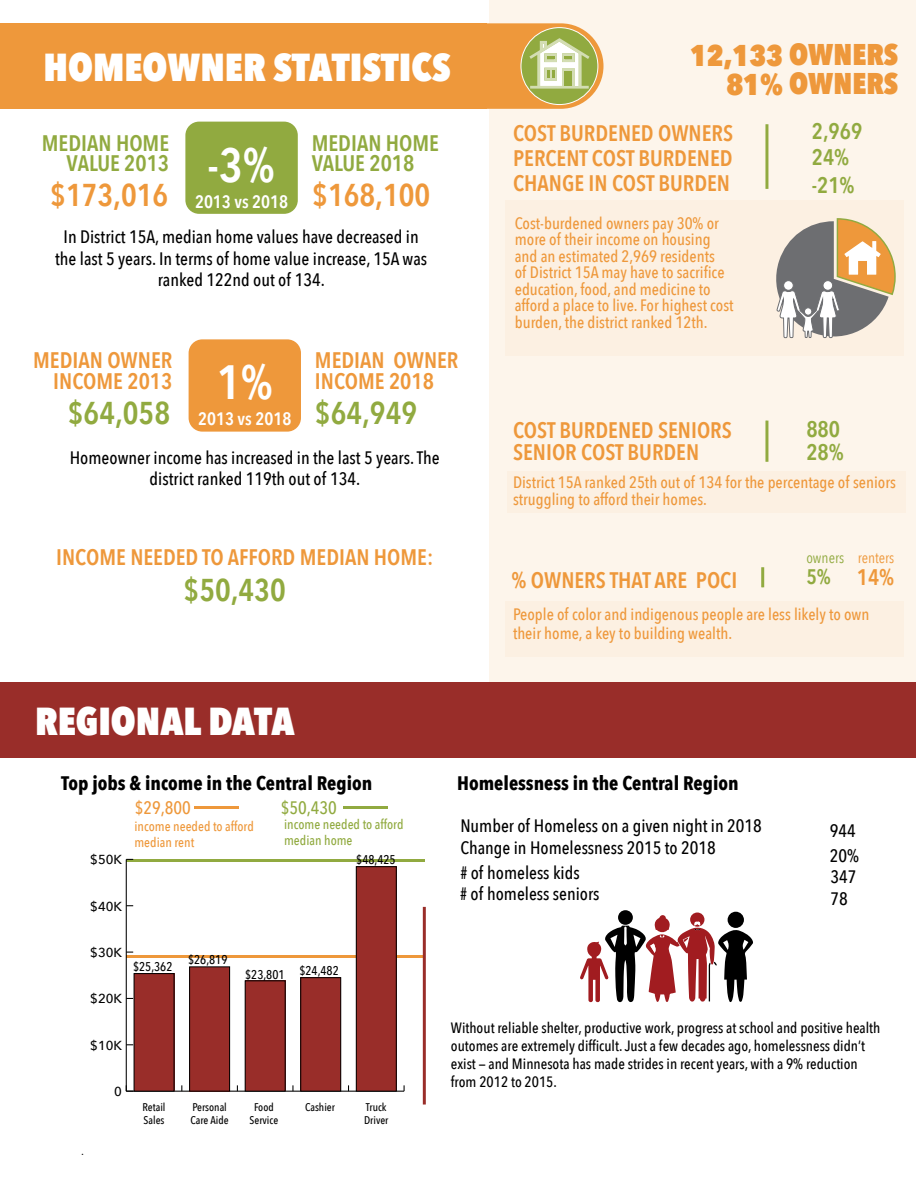
<style>
.page{position:relative;width:918px;height:1188px;background:#fff}
.page>*{position:absolute;margin:0;border:0;box-sizing:border-box;transform-origin:0 0}
.t1{font:600 48px "Avenir Next Condensed";color:#fff}
.t2{font:800 38.85px "Avenir Next Condensed";color:#fff}
.t3{font:600 31.5px "Avenir Next Condensed";color:#91aa40}
.t4{font:600 31.5px "Avenir Next Condensed";color:#ee983b}
.t5{font:800 30px/28.8px "Avenir Next Condensed";color:#ee983b;text-align:right}
.t6{font:600 22.5px/21px "Avenir Next Condensed";color:#ee983b}
.t7{font:600 22.5px/21px "Avenir Next Condensed";color:#91aa40}
.t8{font:600 21px "Avenir Next Condensed";color:#91aa40}
.t9{font:700 19.5px "Avenir Next Condensed";color:#000}
.t10{font:500 18px/21.6px "Avenir Next Condensed";color:#000}
.t11{font:600 18px "Avenir Next Condensed";color:#fff}
.t12{font:500 18px "Avenir Next Condensed";color:#ee983b}
.t13{font:500 18px "Avenir Next Condensed";color:#91aa40}
.t14{font:500 16.5px/16.5px "Avenir Next Condensed";color:#ee983b}
.t15{font:500 15px/18px "Avenir Next Condensed";color:#000}
.t16{font:15px "Avenir Next Condensed";color:#ee983b}
.t17{font:15px "Avenir Next Condensed";color:#91aa40}
.t18{font:500 13.5px/16.2px "Avenir Next Condensed";color:#ee983b}
.t19{font:500 13.5px/16.2px "Avenir Next Condensed";color:#91aa40}
.t20{font:13.5px "Avenir Next Condensed";color:#000}
.t21{font:500 13.05px "Avenir Next";color:#000}
.t22{font:500 12.6px "Avenir Next Condensed";color:#000}
.t23{font:500 11.1px/13.4px "Avenir Next Condensed";color:#000}
</style>
<div class="page">
<hr style="left:126px;top:860px;width:298px;height:2px;background:#91aa40">
<hr style="left:126px;top:956px;width:298px;height:2px;background:#ee983b">
<hr style="left:126px;top:1091px;width:278px;height:1px;background:#000">
<hr style="left:126px;top:859px;width:1px;height:232px;background:#000">
<svg style="left:126px;top:1085px;width:7px;height:7px"></svg>
<div style="left:134px;top:974px;width:40px;height:117px;background:#992d29"></div>
<div style="left:190px;top:967px;width:40px;height:124px;background:#992d29"></div>
<div style="left:189px;top:967px;width:41px;height:124px;border:1px solid #000"></div>
<div style="left:245px;top:981px;width:40px;height:110px;background:#992d29"></div>
<div style="left:245px;top:981px;width:40px;height:110px;border:1px solid #000"></div>
<div style="left:301px;top:978px;width:40px;height:113px;background:#992d29"></div>
<div style="left:300px;top:977px;width:41px;height:114px;border:1px solid #000"></div>
<div style="left:356px;top:867px;width:40px;height:224px;background:#992d29"></div>
<div style="left:356px;top:866px;width:41px;height:225px;border:1px solid #000"></div>
<div style="left:489px;top:0;width:427px;height:726px;background:#fdf5eb"></div>
<div style="left:0;top:682px;width:916px;height:76px;background:#992d29"></div>
<div style="left:0;top:23px;width:487px;height:86px;background:#ee983b"></div>
<div style="left:4px;top:23px;width:600px;height:86px;background:#ee983b;border-radius:43px"></div>
<div style="left:521px;top:28px;width:77px;height:77px;background:#91aa40;border-radius:50%"></div>
<div style="left:521px;top:27px;width:77px;height:78px;border:1px solid #fff;border-radius:50%"></div>
<svg style="left:529px;top:38px;width:60px;height:51px"></svg>
<hr style="left:423px;top:907px;width:3px;height:198px;background:#992d29">
<svg style="left:580px;top:913px;width:173px;height:89px"></svg>
<div style="left:618px;top:910px;width:15px;height:15px;background:#000;border-radius:50%"></div>
<div style="left:185px;top:122px;width:113px;height:92px;background:#91aa40;border-radius:14px"></div>
<div style="left:189px;top:339px;width:112px;height:93px;background:#ee983b;border-radius:14px"></div>
<div style="left:505px;top:601px;width:398px;height:56px;background:#fcf0e2"></div>
<div style="left:508px;top:472px;width:398px;height:41px;background:#fcf0e2"></div>
<hr style="left:765px;top:124px;width:3px;height:65px;background:#91aa40">
<hr style="left:765px;top:421px;width:3px;height:41px;background:#91aa40">
<div style="left:506px;top:201px;width:398px;height:155px;background:#fcf0e2"></div>
<svg style="left:776px;top:218px;width:120px;height:121px"></svg>
<div style="left:823px;top:281px;width:10px;height:9px;background:#fff;border-radius:50%"></div>
<div style="left:823px;top:280px;width:10px;height:10px;border:1px solid #6d6e71;border-radius:50%"></div>
<div style="left:784px;top:281px;width:9px;height:9px;background:#fff;border-radius:50%"></div>
<div style="left:783px;top:280px;width:10px;height:10px;border:1px solid #6d6e71;border-radius:50%"></div>
<div style="left:804px;top:308px;width:8px;height:7px;background:#fff;border-radius:50%"></div>
<div style="left:804px;top:308px;width:8px;height:7px;border:1px solid #6d6e71;border-radius:50%"></div>
<hr style="left:761px;top:567px;width:3px;height:20px;background:#91aa40">
<hr style="left:343px;top:806px;width:44px;height:3px;background:#91aa40">
<hr style="left:194px;top:806px;width:45px;height:3px;background:#ee983b">
<h2 class="t2" style="left:44px;top:43px;width:409px">HOMEOWNER STATISTICS</h2>
<h3 class="t5" style="left:690px;top:40px;width:210px">12,133 OWNERS<br>81% OWNERS</h3>
<h3 class="t7" style="left:42px;top:132px;width:129px;text-align:right">MEDIAN HOME<br>VALUE 2013</h3>
<h3 class="t7" style="left:312px;top:132px;width:129px">MEDIAN HOME<br>VALUE 2018</h3>
<p class="t11" style="left:195px;top:186px;width:95px">2013 vs 2018</p>
<h1 class="t1" style="left:207px;top:124px;width:69px">-3%</h1>
<h3 class="t4" style="left:50px;top:168px;width:119px">$173,016</h3>
<h3 class="t4" style="left:312px;top:168px;width:119px">$168,100</h3>
<p class="t10" style="left:55px;top:226px;width:374px;text-align:center">In District 15A, median home values have decreased in the last 5 years. In terms of home value increase, 15A was ranked 122nd out of 134.</p>
<h3 class="t6" style="left:33px;top:349px;width:141px;text-align:right">MEDIAN OWNER<br>INCOME 2013</h3>
<h3 class="t6" style="left:315px;top:349px;width:145px">MEDIAN OWNER<br>INCOME 2018</h3>
<p class="t11" style="left:198px;top:404px;width:95px">2013 vs 2018</p>
<h1 class="t1" style="left:217px;top:341px;width:57px">1%</h1>
<h3 class="t3" style="left:68px;top:386px;width:104px">$64,058</h3>
<h3 class="t3" style="left:315px;top:386px;width:104px">$64,949</h3>
<p class="t10" style="left:70px;top:446px;width:371px;text-align:center">Homeowner income has increased in the last 5 years. The district ranked 119th out of 134.</p>
<h3 class="t6" style="left:56px;top:546px;width:379px">INCOME NEEDED TO AFFORD MEDIAN HOME:</h3>
<h3 class="t3" style="left:184px;top:563px;width:104px">$50,430</h3>
<h2 class="t2" style="left:35px;top:697px;width:261px">REGIONAL DATA</h2>
<h3 class="t6" style="left:513px;top:120px;width:222px;line-height:24.9px;text-align:justify">COST BURDENED OWNERS PERCENT COST BURDENED CHANGE IN COST BURDEN</h3>
<p class="t14" style="left:515px;top:215px;width:220px">Cost-burdened owners pay 30% or more of their income on housing and an estimated 2,969 residents<br>of District 15A may have to sacrifice education, food, and medicine to afford a place to live. For highest cost burden, the district ranked 12th.</p>
<h3 class="t7" style="left:812px;top:117px;width:52px;line-height:26px">2,969<br>24%</h3>
<h3 class="t7" style="left:812px;top:174px;width:44px">-21%</h3>
<h3 class="t7" style="left:806px;top:418px;width:35px">880</h3>
<p class="t14" style="left:513px;top:474px;width:384px">District 15A ranked 25th out of 134 for the percentage of seniors struggling to afford their homes.</p>
<h3 class="t6" style="left:513px;top:418px;width:220px;line-height:22.6px">COST BURDENED SENIORS<br>SENIOR COST BURDEN</h3>
<h3 class="t7" style="left:806px;top:441px;width:39px">28%</h3>
<h3 class="t6" style="left:511px;top:569px;width:227px">% OWNERS THAT ARE POCI</h3>
<p class="t17" style="left:806px;top:545px;width:39px">owners</p>
<p class="t8" style="left:806px;top:558px;width:26px">5%</p>
<p class="t16" style="left:858px;top:545px;width:38px">renters</p>
<h3 class="t6" style="left:857px;top:566px;width:39px">14%</h3>
<p class="t14" style="left:513px;top:604px;width:358px;line-height:19.8px">People of color and indigenous people are less likely to own their home, a key to building wealth.</p>
<p class="t9" style="left:61px;top:771px;width:313px">Top jobs &amp; income in the Central Region</p>
<p class="t12" style="left:135px;top:796px;width:58px">$29,800</p>
<p class="t13" style="left:281px;top:796px;width:58px">$50,430</p>
<p class="t21" style="left:90px;top:849px;width:33px">$50K</p>
<p class="t18" style="left:134px;top:818px;width:121px">income needed to afford median rent</p>
<p class="t19" style="left:284px;top:816px;width:121px">income needed to afford median home</p>
<p class="t22" style="left:356px;top:852px;width:41px">$48,425</p>
<p class="t21" style="left:90px;top:895px;width:33px">$40K</p>
<p class="t21" style="left:90px;top:941px;width:33px">$30K</p>
<p class="t21" style="left:90px;top:988px;width:33px">$20K</p>
<p class="t22" style="left:133px;top:959px;width:41px">$25,362</p>
<p class="t22" style="left:188px;top:952px;width:41px">$26,819</p>
<p class="t22" style="left:245px;top:965px;width:95px">$23,801 $24,482</p>
<p class="t21" style="left:90px;top:1034px;width:33px">$10K</p>
<p class="t20" style="left:81px;top:1138px;width:4px">.</p>
<p class="t21" style="left:114px;top:1080px;width:9px">0</p>
<p class="t23" style="left:143px;top:1100px;width:25px">Retail<br>Sales</p>
<p class="t23" style="left:191px;top:1100px;width:39px">Personal<br>Care Aide</p>
<p class="t23" style="left:250px;top:1100px;width:30px;text-align:center">Food<br>Service</p>
<p class="t23" style="left:305px;top:1100px;width:31px">Cashier</p>
<p class="t23" style="left:364px;top:1100px;width:26px">Truck<br>Driver</p>
<p class="t9" style="left:457px;top:771px;width:283px">Homelessness in the Central Region</p>
<p class="t10" style="left:460px;top:815px;width:303px">Number of Homeless on a given night in 2018<br>Change in Homelessness 2015 to 2018</p>
<p class="t10" style="left:460px;top:862px;width:141px"># of homeless kids<br># of homeless seniors</p>
<p class="t10" style="left:830px;top:818px;width:31px;line-height:24.9px">944<br>20%</p>
<p class="t10" style="left:830px;top:866px;width:28px">347<br>78</p>
<p class="t15" style="left:451px;top:1019px;width:431px">Without reliable shelter, productive work, progress at school and positive health outomes are extremely difficult. Just a few decades ago, homelessness didn’t exist — and Minnesota has made strides in recent years, with a 9% reduction from 2012 to 2015.</p>
</div>
